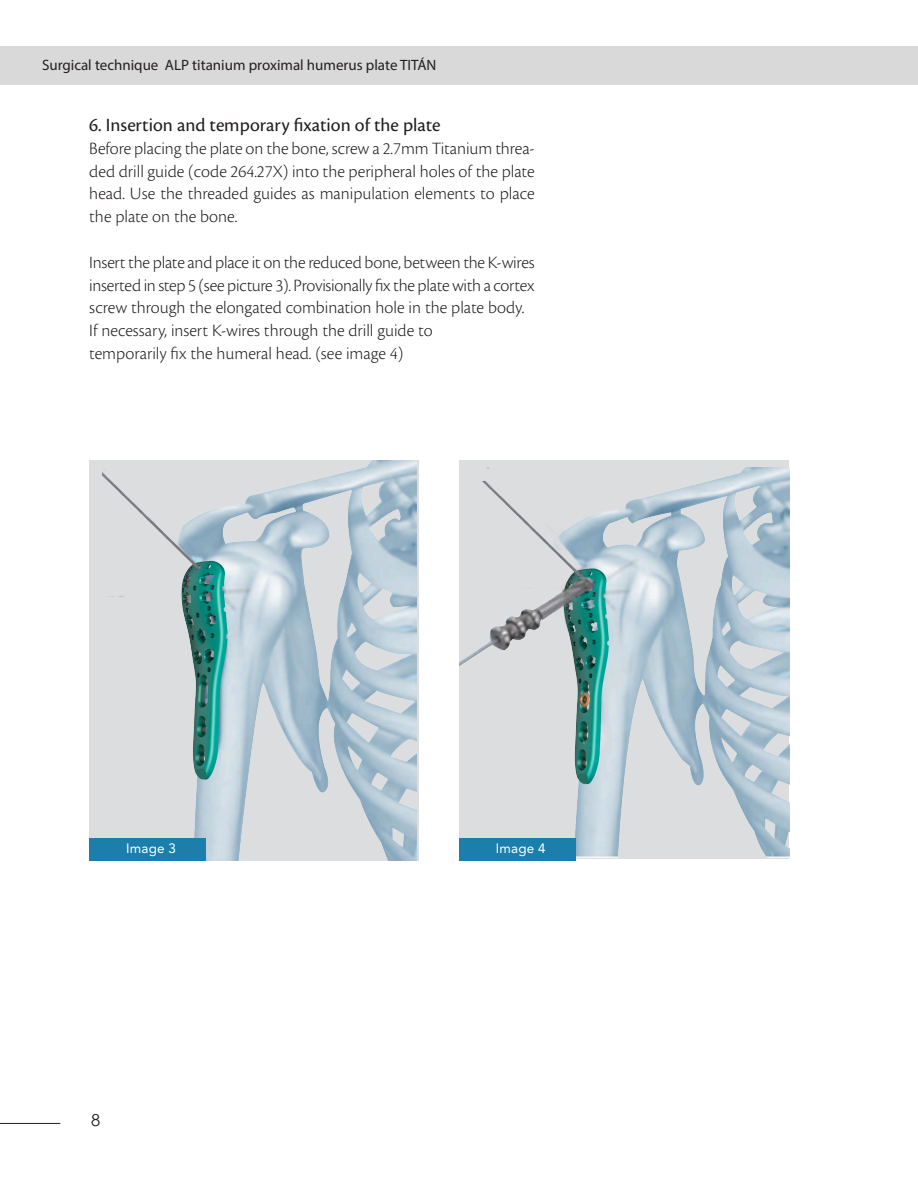
<style>
.page{position:relative;width:918px;height:1188px;background:#fff}
.page>*{position:absolute;margin:0;border:0;box-sizing:border-box;transform-origin:0 0}
.subtemas{font:19.5px "Cronos Pro";color:#231f20}
.sinsangria{font:300 18px/22.8px "Cronos Pro";color:#231f20;text-align:justify}
.t1{font:16.5px "Century Gothic";color:#231f20}
.t2{font:15px "Myriad Pro";color:#231f20}
.t3{font:13.5px "Avenir LT Std";letter-spacing:.01em;color:#fff}
</style>
<div class="page">
<div style="left:0;top:46px;width:918px;height:39px;background:#d9d9d9"></div>
<hr style="left:0;top:1123px;width:60px;height:1px;background:#231f20">
<div style="left:89px;top:460px;width:330px;height:400px;background:#dcdddf"></div>
<div style="left:460px;top:460px;width:329px;height:399px;background:#dcdddf"></div>
<img style="left:460px;top:468px;width:329px;height:390px">
<img style="left:103px;top:460px;width:314px;height:400px">
<div style="left:89px;top:838px;width:116px;height:22px;background:#1c7eab"></div>
<div style="left:459px;top:838px;width:116px;height:22px;background:#1c7eab"></div>
<p class="t2" style="left:42px;top:55px;width:396px">Surgical technique ALP titanium proximal humerus plate TITÁN</p>
<p class="subtemas" style="left:89px;top:114px;width:353px">6. Insertion and temporary fixation of the plate</p>
<p class="sinsangria" style="left:89px;top:137px;width:447px">Before placing the plate on the bone, screw a 2.7mm Titanium threa&shy;ded drill guide (code 264.27X) into the peripheral holes of the plate head. Use the threaded guides as manipulation elements to place the plate on the bone.</p>
<p class="sinsangria" style="left:89px;top:251px;width:447px">Insert the plate and place it on the reduced bone, between the K-wires inserted in step 5 (see picture 3). Provisionally fix the plate with a cortex screw through the elongated combination hole in the plate body.</p>
<p class="sinsangria" style="left:89px;top:319px;width:345px">If necessary, insert K-wires through the drill guide to</p>
<p class="sinsangria" style="left:89px;top:342px;width:316px">temporarily fix the humeral head. (see image 4)</p>
<p class="t3" style="left:126px;top:840px;width:51px">Image 3</p>
<p class="t3" style="left:496px;top:840px;width:51px">Image 4</p>
<p class="t1" style="left:91px;top:1109px;width:11px">8</p>
</div>
